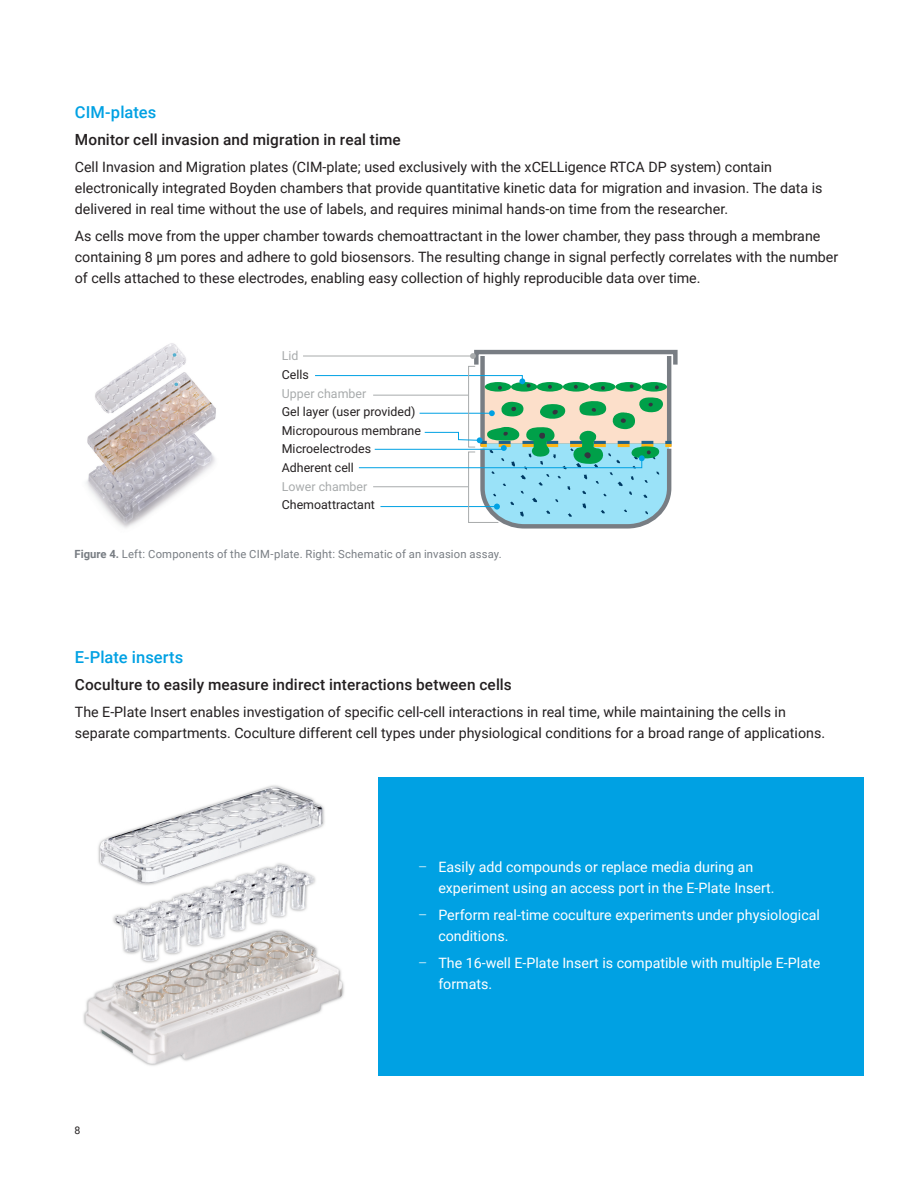
<style>
.page{position:relative;width:918px;height:1188px;background:#fff}
.page>*{position:absolute;margin:0;border:0;box-sizing:border-box;transform-origin:0 0}
.BROCHURE_subhead_blu{font:500 16.5px "Roboto";letter-spacing:.005em;color:#00a1e3}
.BROCHURE_subhead_blu-2{font:500 15.3px "Roboto";letter-spacing:.01em;color:#231f20}
.BROCHURE_text_black{font:14.25px/21px "Roboto";color:#231f20}
.t1{font:14.25px/21px "Roboto";color:#fff}
.t2{font:12.45px/18.6px "Roboto";color:#231f20}
.BROCHURE_caption_gra{font:11.25px "Roboto";letter-spacing:.02em;color:#787d83}
.t3{font:10.5px "Roboto";color:#231f20}
.s1{color:#a8abac}
.s2{font-weight:700}
.s3{font-weight:300}
</style>
<div class="page">
<img style="left:86px;top:343px;width:130px;height:185px">
<div style="left:483px;top:386px;width:186px;height:58px;background:#fcdfca"></div>
<div style="left:474px;top:350px;width:204px;height:17px;border:4px solid #787d83"></div>
<div style="left:480px;top:356px;width:5px;height:90px;background:#787d83"></div>
<hr style="left:667px;top:356px;width:4px;height:90px;background:#787d83">
<svg style="left:485px;top:382px;width:26px;height:10px"></svg>
<div style="left:511px;top:382px;width:26px;height:10px;background:#00a049;border-radius:50%"></div>
<div style="left:537px;top:382px;width:26px;height:10px;background:#00a049;border-radius:50%"></div>
<div style="left:563px;top:382px;width:26px;height:10px;background:#00a049;border-radius:50%"></div>
<div style="left:589px;top:382px;width:26px;height:10px;background:#00a049;border-radius:50%"></div>
<div style="left:615px;top:382px;width:26px;height:10px;background:#00a049;border-radius:50%"></div>
<div style="left:641px;top:382px;width:26px;height:10px;background:#00a049;border-radius:50%"></div>
<svg style="left:548px;top:385px;width:4px;height:4px"></svg>
<svg style="left:574px;top:385px;width:4px;height:4px"></svg>
<svg style="left:601px;top:386px;width:4px;height:4px"></svg>
<svg style="left:630px;top:384px;width:4px;height:4px"></svg>
<svg style="left:655px;top:385px;width:4px;height:4px"></svg>
<hr style="left:303px;top:356px;width:170px;height:1px;background:#a8abac">
<svg style="left:470px;top:353px;width:6px;height:6px"></svg>
<svg style="left:315px;top:375px;width:216px;height:15px"></svg>
<hr style="left:373px;top:395px;width:95px;height:1px;background:#a8abac">
<div style="left:468px;top:366px;width:8px;height:81px;border:1px solid #a8abac"></div>
<svg style="left:358px;top:397px;width:314px;height:132px"></svg>
<div style="left:379px;top:778px;width:485px;height:298px;background:#00a1e3"></div>
<img style="left:83px;top:785px;width:261px;height:281px">
<p class="BROCHURE_subhead_blu" style="left:75px;top:101px;width:83px">CIM-plates</p>
<p class="BROCHURE_subhead_blu-2" style="left:75px;top:129px;width:327px">Monitor cell invasion and migration in real time</p>
<p class="BROCHURE_text_black" style="left:75px;top:156px;width:749px">Cell Invasion and Migration plates (CIM-plate; used exclusively with the xCELLigence RTCA DP system) contain electronically integrated Boyden chambers that provide quantitative kinetic data for migration and invasion. The data is delivered in real time without the use of labels, and requires minimal hands-on time from the researcher.</p>
<p class="BROCHURE_text_black" style="left:75px;top:225px;width:765px">As cells move from the upper chamber towards chemoattractant in the lower chamber, they pass through a membrane containing 8 μm pores and adhere to gold biosensors. The resulting change in signal perfectly correlates with the number of cells attached to these electrodes, enabling easy collection of highly reproducible data over time.</p>
<p class="t2" style="left:282px;top:346px;width:141px"><span class="s1">Lid<br></span>Cells<br><span class="s1">Upper chamber<br></span>Gel layer (user provided)<br>Micropourous membrane<br>Microelectrodes<br>Adherent cell<br><span class="s1">Lower chamber<br></span>Chemoattractant</p>
<p class="BROCHURE_caption_gra" style="left:75px;top:546px;width:429px"><span class="s2">Figure 4.</span> Left: Components of the CIM-plate. Right: Schematic of an invasion assay.</p>
<p class="BROCHURE_subhead_blu" style="left:75px;top:645px;width:110px">E-Plate inserts</p>
<p class="BROCHURE_subhead_blu-2" style="left:75px;top:674px;width:439px">Coculture to easily measure indirect interactions between cells</p>
<p class="BROCHURE_text_black" style="left:75px;top:701px;width:752px">The E-Plate Insert enables investigation of specific cell-cell interactions in real time, while maintaining the cells in separate compartments. Coculture different cell types under physiological conditions for a broad range of applications.</p>
<p class="t3" style="left:75px;top:1123px;width:7px">8</p>
<p class="t1" style="left:438px;top:856px;width:338px;text-indent:-20px"><span class="s3">–</span> Easily add compounds or replace media during an experiment using an access port in the E-Plate Insert.</p>
<p class="t1" style="left:438px;top:904px;width:383px;text-indent:-20px"><span class="s3">–</span> Perform real-time coculture experiments under physiological conditions.</p>
<p class="t1" style="left:438px;top:952px;width:383px;text-indent:-20px"><span class="s3">–</span> The 16-well E-Plate Insert is compatible with multiple E-Plate formats.</p>
</div>
